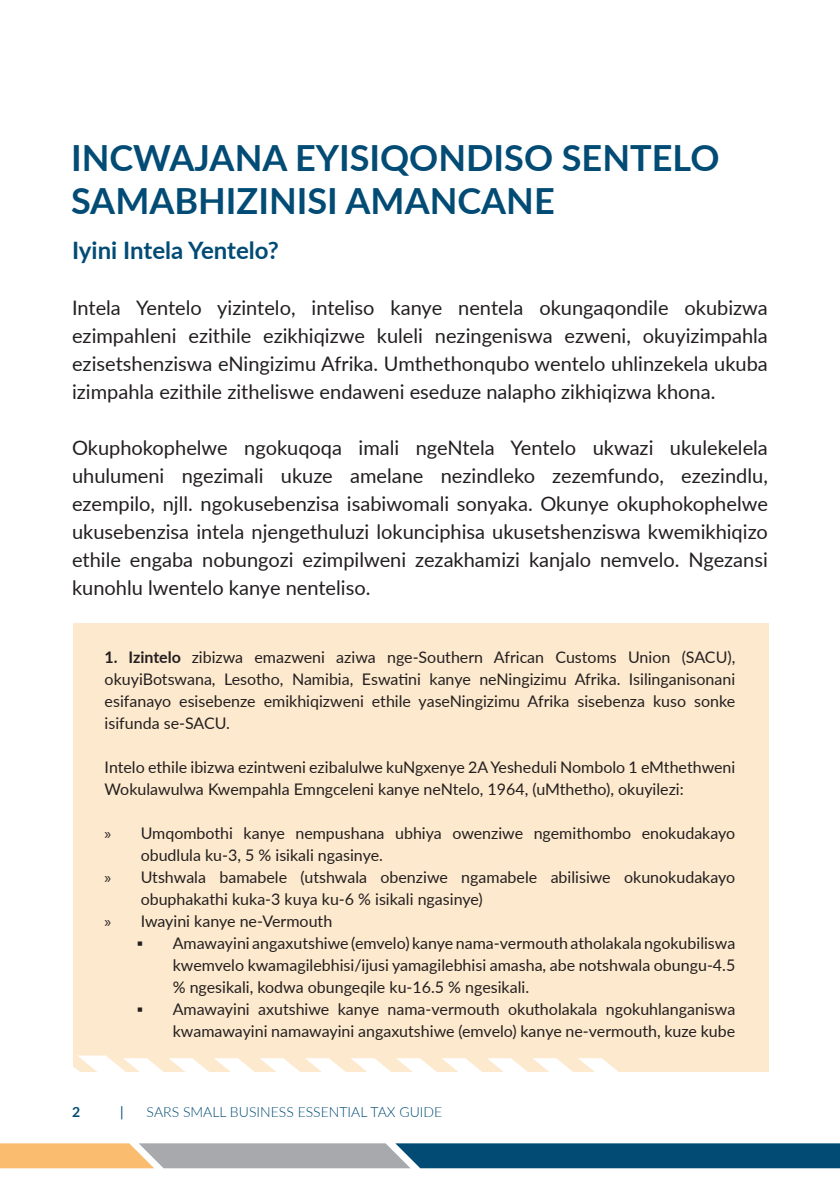
<style>
.page{position:relative;width:840px;height:1191px;background:#fff}
.page>*{position:absolute;margin:0;border:0;box-sizing:border-box;transform-origin:0 0}
.t1{font:700 36px/43.2px "Lato";color:#014b75}
.t2{font:700 24px "Lato";color:#014b75}
.t3{font:20px/28px "Lato";color:#231f20;text-align:justify}
.t4{font:16px/22px "Lato";color:#231f20}
.t5{font:300 14px "Lato";color:#014b75}
.t6{font:700 14px "Lato";color:#014b75}
.t7{font:14px "Lato";color:#014b75}
.s1{font-weight:700}
.s2{font-family:"Myriad Pro"}
</style>
<div class="page">
<svg style="left:0;top:1143px;width:839px;height:25px;background:#647f89"></svg>
<div style="left:73px;top:624px;width:695px;height:448px;background:#fde9cd"></div>
<svg style="left:73px;top:1055px;width:546px;height:17px"></svg>
<p class="t1" style="left:71px;top:134px;width:649px">INCWAJANA EYISIQONDISO SENTELO<br>SAMABHIZINISI AMANCANE</p>
<p class="t2" style="left:72px;top:232px;width:208px">Iyini Intela Yentelo?</p>
<p class="t3" style="left:72px;top:292px;width:697px">Intela Yentelo yizintelo, inteliso kanye nentela okungaqondile okubizwa ezimpahleni ezithile ezikhiqizwe kuleli nezingeniswa ezweni, okuyizimpahla ezisetshenziswa eNingizimu Afrika. Umthethonqubo wentelo uhlinzekela ukuba izimpahla ezithile zitheliswe endaweni eseduze nalapho zikhiqizwa khona.</p>
<p class="t3" style="left:72px;top:432px;width:697px">Okuphokophelwe ngokuqoqa imali ngeNtela Yentelo ukwazi ukulekelela uhulumeni ngezimali ukuze amelane nezindleko zezemfundo, ezezindlu, ezempilo, njll. ngokusebenzisa isabiwomali sonyaka. Okunye okuphokophelwe ukusebenzisa intela njengethuluzi lokunciphisa ukusetshenziswa kwemikhiqizo ethile engaba nobungozi ezimpilweni zezakhamizi kanjalo nemvelo. Ngezansi kunohlu lwentelo kanye nenteliso.</p>
<p class="t4" style="left:105px;top:645px;width:632px;text-align:justify"><span class="s1">1. Izintelo</span> zibizwa emazweni aziwa nge-Southern African Customs Union (SACU), okuyiBotswana, Lesotho, Namibia, Eswatini kanye neNingizimu Afrika. Isilinganisonani esifanayo esisebenze emikhiqizweni ethile yaseNingizimu Afrika sisebenza kuso sonke isifunda se-SACU.</p>
<p class="t4" style="left:105px;top:755px;width:632px">Intelo ethile ibizwa ezintweni ezibalulwe kuNgxenye 2A Yesheduli Nombolo 1 eMthethweni<br>Wokulawulwa Kwempahla Emngceleni kanye neNtelo, 1964, (uMthetho), okuyilezi:</p>
<p class="t4" style="left:141px;top:821px;width:595px;text-indent:-36px"><span class="s2">»</span> Umqombothi kanye nempushana ubhiya owenziwe ngemithombo enokudakayo obudlula ku-3, 5 % isikali ngasinye.</p>
<p class="t4" style="left:141px;top:865px;width:595px;text-indent:-36px"><span class="s2">»</span> Utshwala bamabele (utshwala obenziwe ngamabele abilisiwe okunokudakayo obuphakathi kuka-3 kuya ku-6 % isikali ngasinye)</p>
<p class="t4" style="left:105px;top:909px;width:229px"><span class="s2">»</span> Iwayini kanye ne-Vermouth</p>
<p class="t4" style="left:173px;top:931px;width:563px;text-align:justify;text-indent:-36px">▪ Amawayini angaxutshiwe (emvelo) kanye nama-vermouth atholakala ngokubiliswa kwemvelo kwamagilebhisi/ijusi yamagilebhisi amasha, abe notshwala obungu-4.5 % ngesikali, kodwa obungeqile ku-16.5 % ngesikali.</p>
<p class="t4" style="left:137px;top:997px;width:599px;text-align:right">▪ Amawayini axutshiwe kanye nama-vermouth okutholakala ngokuhlanganiswa kwamawayini namawayini angaxutshiwe (emvelo) kanye ne-vermouth, kuze kube</p>
<p class="t6" style="left:72px;top:1101px;width:10px">2</p>
<p class="t7" style="left:120px;top:1102px;width:5px">|</p>
<p class="t5" style="left:146px;top:1102px;width:297px">SARS SMALL BUSINESS ESSENTIAL TAX GUIDE</p>
</div>
